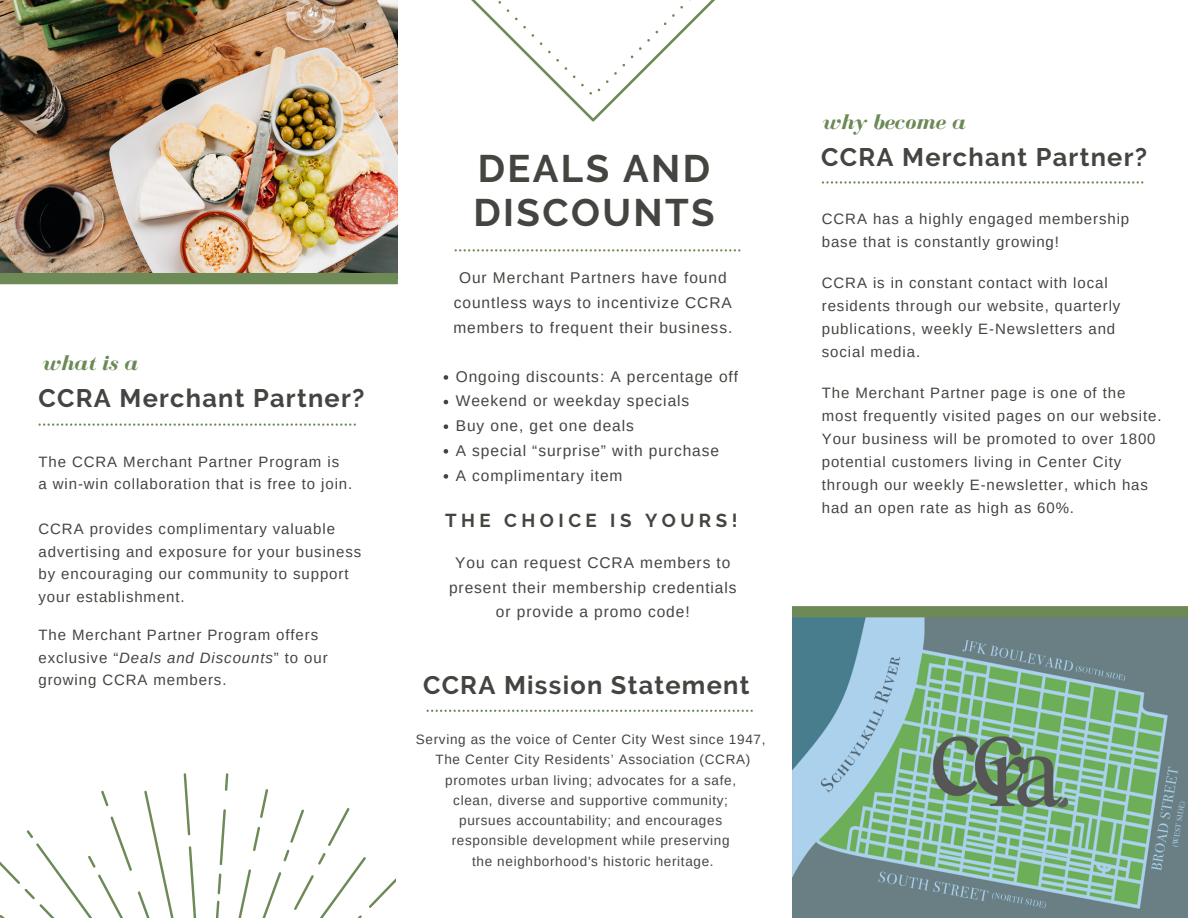
<style>
.page{position:relative;width:1188px;height:918px;background:#fff}
.page>*{position:absolute;margin:0;border:0;box-sizing:border-box;transform-origin:0 0}
.t1{font:700 38.25px/43.8px "Raleway";letter-spacing:.065em;color:#444440}
.t2{font:700 25.35px "Raleway";letter-spacing:.05em;color:#444440}
.t3{font:italic 700 21.75px "Bodoni FLF";color:#6c8956}
.t4{font:700 18.75px "Raleway";letter-spacing:.24em;color:#444440}
.t5{font:15.45px/24.6px "Arimo";letter-spacing:.06em;color:#444440;text-align:center}
.t6{font:15px/23px "Arimo";letter-spacing:.06em;color:#444440}
.t7{font:13.5px/20.2px "Arimo";letter-spacing:.05em;color:#444440;text-align:center}
.s1{font-style:italic}
</style>
<div class="page">
<svg style="left:471px;top:0;width:244px;height:121px"></svg>
<svg style="left:822px;top:181px;width:321px;height:3px"></svg>
<svg style="left:39px;top:423px;width:317px;height:3px"></svg>
<svg style="left:455px;top:249px;width:285px;height:2px"></svg>
<svg style="left:427px;top:710px;width:326px;height:2px"></svg>
<img style="left:0;top:0;width:398px;height:273px">
<img style="left:792px;top:617px;width:396px;height:301px">
<svg style="left:238px;top:789px;width:158px;height:129px"></svg>
<svg style="left:225px;top:773px;width:3px;height:18px"></svg>
<svg style="left:220px;top:809px;width:6px;height:56px"></svg>
<svg style="left:218px;top:874px;width:3px;height:20px"></svg>
<svg style="left:215px;top:901px;width:5px;height:17px"></svg>
<svg style="left:184px;top:773px;width:6px;height:62px"></svg>
<svg style="left:189px;top:846px;width:8px;height:72px"></svg>
<svg style="left:101px;top:791px;width:8px;height:15px"></svg>
<svg style="left:138px;top:791px;width:36px;height:127px"></svg>
<svg style="left:0;top:816px;width:132px;height:102px"></svg>
<div style="left:0;top:273px;width:398px;height:11px;background:#6c8956"></div>
<div style="left:792px;top:606px;width:396px;height:11px;background:#6c8956"></div>
<svg style="left:444px;top:375px;width:4px;height:5px"></svg>
<svg style="left:444px;top:400px;width:4px;height:4px"></svg>
<svg style="left:444px;top:424px;width:4px;height:5px"></svg>
<svg style="left:444px;top:449px;width:4px;height:5px"></svg>
<svg style="left:444px;top:474px;width:4px;height:5px"></svg>
<p class="t3" style="left:42px;top:351px;width:98px">what is a</p>
<p class="t2" style="left:39px;top:383px;width:327px">CCRA Merchant Partner?</p>
<p class="t6" style="left:39px;top:450px;width:302px">The CCRA Merchant Partner Program is</p>
<p class="t6" style="left:39px;top:473px;width:315px">a win-win collaboration that is free to join.</p>
<p class="t6" style="left:39px;top:518px;width:324px;line-height:22.5px">CCRA provides complimentary valuable advertising and exposure for your business by encouraging our community to support your establishment.</p>
<p class="t6" style="left:39px;top:624px;width:291px;line-height:22.5px">The Merchant Partner Program offers exclusive “<span class="s1">Deals and Discounts</span>” to our growing CCRA members.</p>
<p class="t1" style="left:473px;top:147px;width:243px">DEALS AND<br>DISCOUNTS</p>
<p class="t5" style="left:453px;top:266px;width:280px">Our Merchant Partners have found countless ways to incentivize CCRA members to frequent their business.</p>
<p class="t5" style="left:456px;top:364px;width:284px">Ongoing discounts: A percentage off</p>
<p class="t5" style="left:456px;top:389px;width:235px">Weekend or weekday specials</p>
<p class="t5" style="left:456px;top:413px;width:180px">Buy one, get one deals</p>
<p class="t5" style="left:456px;top:438px;width:265px">A special “surprise” with purchase</p>
<p class="t5" style="left:456px;top:463px;width:168px">A complimentary item</p>
<p class="t4" style="left:445px;top:509px;width:294px">THE CHOICE IS YOURS!</p>
<p class="t5" style="left:449px;top:550px;width:289px">You can request CCRA members to present their membership credentials</p>
<p class="t5" style="left:496px;top:600px;width:195px">or provide a promo code!</p>
<p class="t2" style="left:423px;top:670px;width:328px">CCRA Mission Statement</p>
<p class="t7" style="left:416px;top:729px;width:351px">Serving as the voice of Center City West since 1947,</p>
<p class="t7" style="left:435px;top:750px;width:316px">The Center City Residents’ Association (CCRA) promotes urban living; advocates for a safe,</p>
<p class="t7" style="left:453px;top:790px;width:276px">clean, diverse and supportive community;</p>
<p class="t7" style="left:459px;top:810px;width:264px">pursues accountability; and encourages</p>
<p class="t7" style="left:452px;top:831px;width:279px">responsible development while preserving</p>
<p class="t7" style="left:472px;top:851px;width:243px">the neighborhood's historic heritage.</p>
<p class="t3" style="left:822px;top:111px;width:145px">why become a</p>
<p class="t2" style="left:821px;top:142px;width:327px">CCRA Merchant Partner?</p>
<p class="t6" style="left:822px;top:207px;width:309px">CCRA has a highly engaged membership base that is constantly growing!</p>
<p class="t6" style="left:822px;top:271px;width:300px">CCRA is in constant contact with local residents through our website, quarterly publications, weekly E-Newsletters and social media.</p>
<p class="t6" style="left:822px;top:381px;width:341px">The Merchant Partner page is one of the most frequently visited pages on our website.<br>Your business will be promoted to over 1800 potential customers living in Center City through our weekly E-newsletter, which has had an open rate as high as 60%.</p>
</div>
